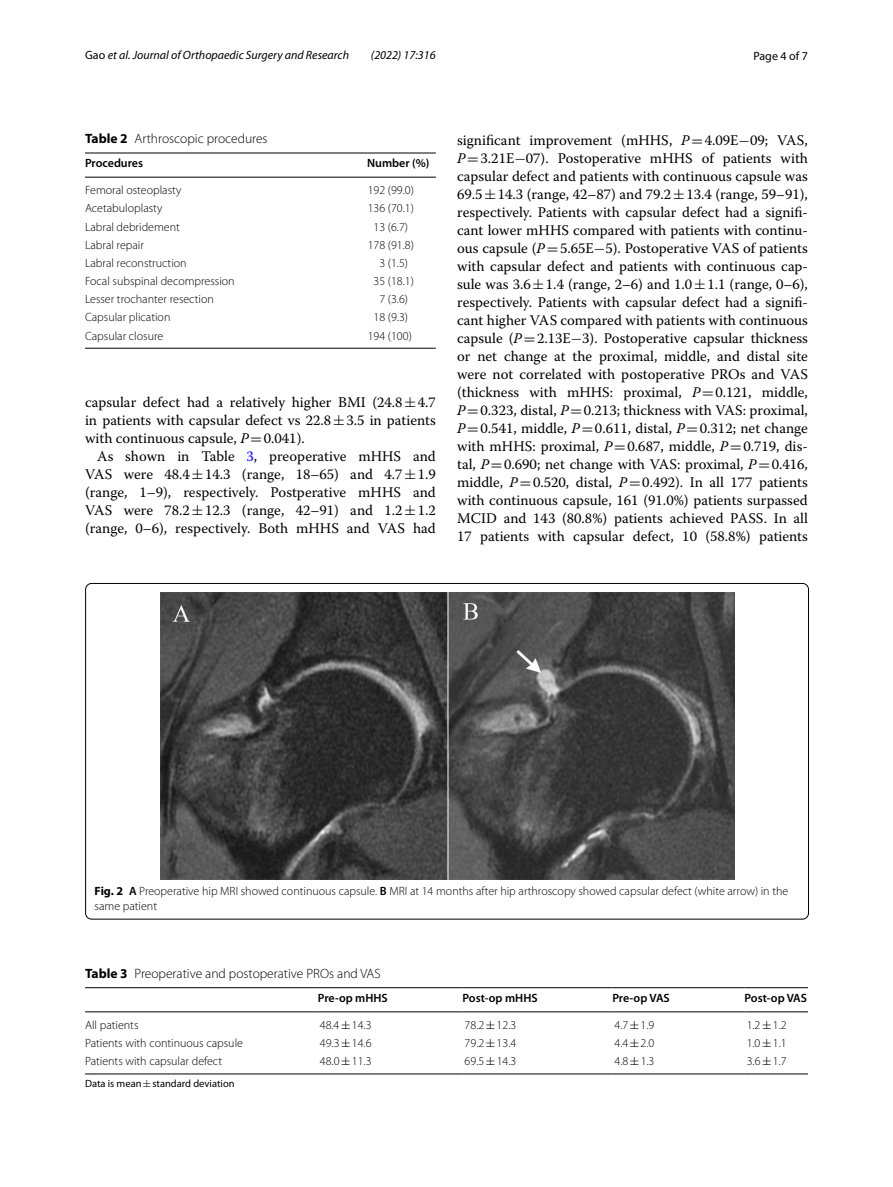
<style>
.page{position:relative;width:893px;height:1187px;background:#fff}
.page>*{position:absolute;margin:0;border:0;box-sizing:border-box;transform-origin:0 0}
.t1{font:14.7px/18px "Warnock Pro";color:#000;text-align:justify}
.t2{font:300 13.5px "Myriad Pro";color:#000}
.t3{font:300 12px/15px "Myriad Pro";color:#000}
.t4{font:600 12px "Myriad Pro";color:#000}
.t5{font:italic 12px "Myriad Pro";color:#000}
.t6{font:12px "Myriad Pro";color:#000}
.t7{font:10.5px "Myriad Pro";color:#000}
.s1{font-style:normal}
.s2{font-weight:700}
.s3{font-family:"MTSY"}
.s4{font-style:italic}
.s5{color:#00f}
.s6{font-weight:600}
.s7{font-family:"MTSY";font-weight:400}
</style>
<div class="page">
<hr style="left:85px;top:153px;width:282px;height:1px;background:#000">
<hr style="left:85px;top:177px;width:282px;height:1px;background:#000">
<hr style="left:367px;top:153px;width:69px;height:1px;background:#000">
<hr style="left:367px;top:177px;width:69px;height:1px;background:#000">
<hr style="left:85px;top:348px;width:282px;height:1px;background:#000">
<hr style="left:367px;top:348px;width:69px;height:1px;background:#000">
<img style="left:160px;top:592px;width:574px;height:287px">
<hr style="left:85px;top:987px;width:233px;height:1px;background:#000">
<hr style="left:85px;top:1011px;width:233px;height:1px;background:#000">
<hr style="left:318px;top:987px;width:144px;height:1px;background:#000">
<hr style="left:318px;top:1011px;width:144px;height:1px;background:#000">
<hr style="left:462px;top:987px;width:150px;height:1px;background:#000">
<hr style="left:462px;top:1011px;width:150px;height:1px;background:#000">
<hr style="left:612px;top:987px;width:133px;height:1px;background:#000">
<hr style="left:612px;top:1011px;width:133px;height:1px;background:#000">
<hr style="left:745px;top:987px;width:63px;height:1px;background:#000">
<hr style="left:745px;top:1011px;width:63px;height:1px;background:#000">
<hr style="left:85px;top:1073px;width:233px;height:1px;background:#000">
<hr style="left:318px;top:1073px;width:144px;height:1px;background:#000">
<hr style="left:462px;top:1073px;width:150px;height:1px;background:#000">
<hr style="left:612px;top:1073px;width:133px;height:1px;background:#000">
<hr style="left:745px;top:1073px;width:63px;height:1px;background:#000">
<p class="t5" style="left:85px;top:48px;width:266px"><span class="s1">Gao</span> et al. Journal of Orthopaedic Surgery and Research</p>
<p class="t5" style="left:371px;top:48px;width:66px">(2022) 17:316</p>
<p class="t6" style="left:753px;top:48px;width:56px">Page 4 of 7</p>
<p class="t2" style="left:85px;top:131px;width:184px"><span class="s2">Table 2</span> Arthroscopic procedures</p>
<p class="t4" style="left:85px;top:156px;width:60px">Procedures</p>
<p class="t4" style="left:367px;top:156px;width:64px">Number (%)</p>
<p class="t3" style="left:85px;top:183px;width:98px">Femoral osteoplasty</p>
<p class="t3" style="left:368px;top:183px;width:48px">192 (99.0)</p>
<p class="t3" style="left:85px;top:201px;width:79px">Acetabuloplasty</p>
<p class="t3" style="left:368px;top:201px;width:48px">136 (70.1)</p>
<p class="t3" style="left:85px;top:219px;width:96px">Labral debridement</p>
<p class="t3" style="left:374px;top:219px;width:36px">13 (6.7)</p>
<p class="t3" style="left:85px;top:237px;width:60px">Labral repair</p>
<p class="t3" style="left:368px;top:237px;width:48px">178 (91.8)</p>
<p class="t3" style="left:85px;top:256px;width:103px">Labral reconstruction</p>
<p class="t3" style="left:379px;top:256px;width:30px">3 (1.5)</p>
<p class="t3" style="left:85px;top:274px;width:151px">Focal subspinal decompression</p>
<p class="t3" style="left:374px;top:274px;width:42px">35 (18.1)</p>
<p class="t3" style="left:85px;top:292px;width:130px">Lesser trochanter resection</p>
<p class="t3" style="left:379px;top:292px;width:30px">7 (3.6)</p>
<p class="t3" style="left:85px;top:310px;width:87px">Capsular plication</p>
<p class="t3" style="left:374px;top:310px;width:36px">18 (9.3)</p>
<p class="t3" style="left:85px;top:328px;width:80px">Capsular closure</p>
<p class="t3" style="left:368px;top:328px;width:46px">194 (100)</p>
<p class="t1" style="left:85px;top:393px;width:352px">capsular defect had a relatively higher BMI (24.8<span class="s3">±</span>4.7 in patients with capsular defect vs 22.8<span class="s3">±</span>3.5 in patients with continuous capsule, <span class="s4">P</span><span class="s3">=</span>0.041).</p>
<p class="t1" style="left:85px;top:447px;width:352px;text-indent:12px">As shown in Table <span class="s5">3</span>, preoperative mHHS and VAS were 48.4<span class="s3">±</span>14.3 (range, 18–65) and 4.7<span class="s3">±</span>1.9 (range, 1–9), respectively. Postperative mHHS and VAS were 78.2<span class="s3">±</span>12.3 (range, 42–91) and 1.2<span class="s3">±</span>1.2 (range, 0–6), respectively. Both mHHS and VAS had</p>
<p class="t1" style="left:457px;top:130px;width:352px">significant improvement (mHHS, <span class="s4">P</span><span class="s3">=</span>4.09E<span class="s3">−</span>09; VAS, <span class="s4">P</span><span class="s3">=</span>3.21E<span class="s3">−</span>07). Postoperative mHHS of patients with capsular defect and patients with continuous capsule was 69.5<span class="s3">±</span>14.3 (range, 42–87) and 79.2<span class="s3">±</span>13.4 (range, 59–91), respectively. Patients with capsular defect had a signifi&shy;cant lower mHHS compared with patients with continu&shy;ous capsule (<span class="s4">P</span><span class="s3">=</span>5.65E<span class="s3">−</span>5). Postoperative VAS of patients with capsular defect and patients with continuous cap&shy;sule was 3.6<span class="s3">±</span>1.4 (range, 2–6) and 1.0<span class="s3">±</span>1.1 (range, 0–6), respectively. Patients with capsular defect had a signifi&shy;cant higher VAS compared with patients with continuous capsule (<span class="s4">P</span><span class="s3">=</span>2.13E<span class="s3">−</span>3). Postoperative capsular thickness or net change at the proximal, middle, and distal site were not correlated with postoperative PROs and VAS (thickness with mHHS: proximal, <span class="s4">P</span><span class="s3">=</span>0.121, middle, <span class="s4">P</span><span class="s3">=</span>0.323, distal, <span class="s4">P</span><span class="s3">=</span>0.213; thickness with VAS: proximal, <span class="s4">P</span><span class="s3">=</span>0.541, middle, <span class="s4">P</span><span class="s3">=</span>0.611, distal, <span class="s4">P</span><span class="s3">=</span>0.312; net change with mHHS: proximal, <span class="s4">P</span><span class="s3">=</span>0.687, middle, <span class="s4">P</span><span class="s3">=</span>0.719, dis&shy;tal, <span class="s4">P</span><span class="s3">=</span>0.690; net change with VAS: proximal, <span class="s4">P</span><span class="s3">=</span>0.416, middle, <span class="s4">P</span><span class="s3">=</span>0.520, distal, <span class="s4">P</span><span class="s3">=</span>0.492). In all 177 patients with continuous capsule, 161 (91.0%) patients surpassed MCID and 143 (80.8%) patients achieved PASS. In all 17 patients with capsular defect, 10 (58.8%) patients</p>
<p class="t3" style="left:95px;top:883px;width:695px"><span class="s2">Fig. 2</span> <span class="s6">A</span> Preoperative hip MRI showed continuous capsule. <span class="s6">B</span> MRI at 14 months after hip arthroscopy showed capsular defect (white arrow) in the same patient</p>
<p class="t2" style="left:85px;top:965px;width:297px"><span class="s2">Table 3</span> Preoperative and postoperative PROs and VAS</p>
<p class="t4" style="left:318px;top:990px;width:72px">Pre-op mHHS</p>
<p class="t4" style="left:462px;top:990px;width:77px">Post-op mHHS</p>
<p class="t4" style="left:612px;top:990px;width:59px">Pre-op VAS</p>
<p class="t4" style="left:745px;top:990px;width:64px">Post-op VAS</p>
<p class="t3" style="left:85px;top:1017px;width:55px">All patients</p>
<p class="t3" style="left:320px;top:1017px;width:53px">48.4<span class="s7">±</span>14.3</p>
<p class="t3" style="left:465px;top:1017px;width:53px">78.2<span class="s7">±</span>12.3</p>
<p class="t3" style="left:614px;top:1017px;width:41px">4.7<span class="s7">±</span>1.9</p>
<p class="t3" style="left:747px;top:1017px;width:41px">1.2<span class="s7">±</span>1.2</p>
<p class="t3" style="left:85px;top:1035px;width:160px">Patients with continuous capsule</p>
<p class="t3" style="left:320px;top:1035px;width:53px">49.3<span class="s7">±</span>14.6</p>
<p class="t3" style="left:465px;top:1035px;width:53px">79.2<span class="s7">±</span>13.4</p>
<p class="t3" style="left:614px;top:1035px;width:41px">4.4<span class="s7">±</span>2.0</p>
<p class="t3" style="left:747px;top:1035px;width:41px">1.0<span class="s7">±</span>1.1</p>
<p class="t3" style="left:85px;top:1053px;width:139px">Patients with capsular defect</p>
<p class="t3" style="left:320px;top:1053px;width:53px">48.0<span class="s7">±</span>11.3</p>
<p class="t3" style="left:465px;top:1053px;width:53px">69.5<span class="s7">±</span>14.3</p>
<p class="t3" style="left:614px;top:1053px;width:41px">4.8<span class="s7">±</span>1.3</p>
<p class="t3" style="left:747px;top:1053px;width:41px">3.6<span class="s7">±</span>1.7</p>
<p class="t7" style="left:85px;top:1076px;width:151px">Data is mean<span class="s3">±</span>standard deviation</p>
</div>
